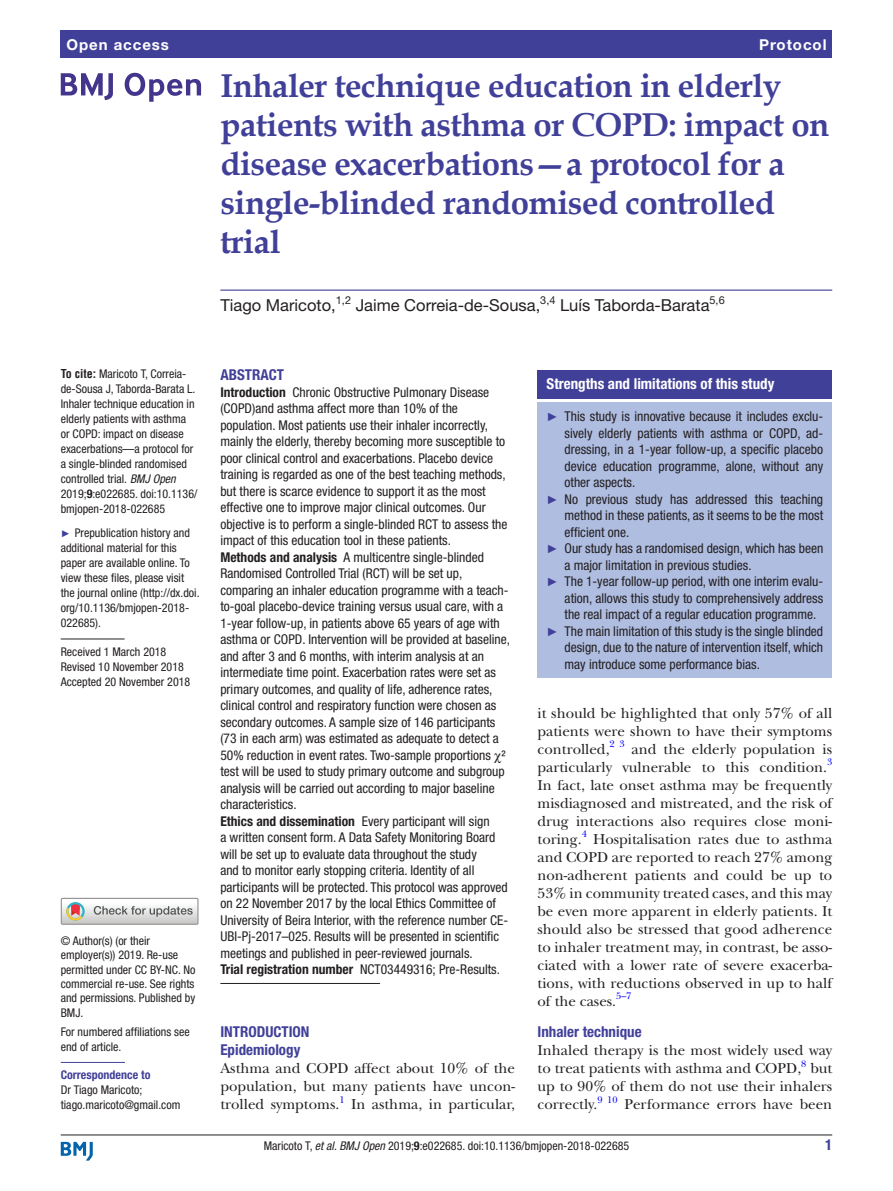
<style>
.page{position:relative;width:893px;height:1191px;background:#fff}
.page>*{position:absolute;margin:0;border:0;box-sizing:border-box;transform-origin:0 0}
.t1{font:700 33px/39px "Book Antiqua";letter-spacing:-.015em;color:#414099}
.t2{font:16.5px "Helvetica Neue LT Std";color:#231f20}
.t3{font:15px/18px "New Baskerville";color:#231f20;text-align:justify}
.t4{font:700 condensed 15px/18px "Helvetica Neue LT Std";color:#414099}
.t5{font:700 condensed 15px "Helvetica Neue LT Std";color:#fff}
.t6{font:700 15px "Helvetica Neue LT Std";letter-spacing:.065em;color:#fff}
.t7{font:condensed 13.5px/16.5px "Helvetica Neue LT Std";color:#231f20}
.t8{font:condensed 12px/15px "Helvetica Neue LT Std";color:#231f20}
.t9{font:700 condensed 12px "Helvetica Neue LT Std";color:#414099}
.t10{font:10.95px "Helvetica Neue LT Std";color:#231f20}
.t11{font:9.9px "New Baskerville";color:#00f}
.s1{font-family:"Helvetica LT Std";font-weight:700}
.s2{font-style:italic}
.s3{font-weight:700}
.s4{font-family:"Arial";font-stretch:normal;font-size:9.75px;color:#414099}
.s5{font-family:"Arial";font-stretch:normal;font-size:12px;color:#414099}
</style>
<div class="page">
<hr style="left:61px;top:1134px;width:771px;height:1px;background:#231f20">
<svg style="left:61px;top:1141px;width:32px;height:19px"></svg>
<div style="left:61px;top:31px;width:771px;height:27px;background:#414099"></div>
<hr style="left:220px;top:289px;width:612px;height:2px;background:#414099">
<hr style="left:61px;top:638px;width:64px;height:1px;background:#231f20">
<hr style="left:61px;top:1062px;width:64px;height:1px;background:#414099">
<svg style="left:61px;top:73px;width:52px;height:27px"></svg>
<svg style="left:125px;top:73px;width:76px;height:29px"></svg>
<div style="left:61px;top:897px;width:138px;height:27px;border:1px solid #969090"></div>
<svg style="left:61px;top:898px;width:137px;height:26px"></svg>
<hr style="left:220px;top:983px;width:160px;height:1px;background:#231f20">
<div style="left:538px;top:370px;width:294px;height:28px;background:#414099"></div>
<div style="left:538px;top:402px;width:294px;height:275px;background:#afbde1"></div>
<p class="t6" style="left:66px;top:35px;width:104px">Open access</p>
<p class="t6" style="left:759px;top:35px;width:69px">Protocol</p>
<h1 class="t1" style="left:220px;top:66px;width:610px">Inhaler technique education in elderly patients with asthma or COPD: impact on disease exacerbations—a protocol for a single-blinded randomised controlled trial</h1>
<p class="t2" style="left:220px;top:296px;width:117px">Tiago Maricoto,</p>
<p class="t10" style="left:336px;top:293px;width:17px">1,2</p>
<p class="t2" style="left:356px;top:296px;width:186px">Jaime Correia-de-Sousa,</p>
<p class="t10" style="left:540px;top:293px;width:17px">3,4</p>
<p class="t2" style="left:560px;top:296px;width:151px">Luís Taborda-Barata</p>
<p class="t10" style="left:709px;top:293px;width:17px">5,6</p>
<p class="t8" style="left:61px;top:366px;width:138px"><span class="s1">To cite:</span> Maricoto T, Correia&shy;de-Sousa J, Taborda-Barata L.<br>Inhaler technique education in elderly patients with asthma or COPD: impact on disease exacerbations—a protocol for a single-blinded randomised controlled trial. <span class="s2">BMJ Open<br></span>2019;<span class="s3">9</span>:e022685. doi:10.1136/ bmjopen-2018-022685</p>
<p class="t8" style="left:61px;top:525px;width:140px"><span class="s4">►</span> Prepublication history and additional material for this paper are available online. To view these files, please visit the journal online (http://dx.doi. org/10.1136/bmjopen-2018-<br>022685).</p>
<p class="t8" style="left:61px;top:644px;width:131px">Received 1 March 2018<br>Revised 10 November 2018<br>Accepted 20 November 2018</p>
<p class="t8" style="left:61px;top:933px;width:136px;line-height:14.4px">© Author(s) (or their employer(s)) 2019. Re-use permitted under CC BY-NC. No commercial re-use. See rights and permissions. Published by<br>BMJ.</p>
<p class="t8" style="left:61px;top:1024px;width:130px">For numbered affiliations see end of article.</p>
<p class="t9" style="left:61px;top:1067px;width:91px">Correspondence to</p>
<p class="t8" style="left:61px;top:1082px;width:121px">Dr Tiago Maricoto; tiago.maricoto@gmail.com</p>
<p class="t4" style="left:220px;top:366px;width:65px">Abstract</p>
<p class="t7" style="left:220px;top:384px;width:291px"><span class="s3">Introduction</span> Chronic Obstructive Pulmonary Disease (COPD)and asthma affect more than 10% of the population. Most patients use their inhaler incorrectly, mainly the elderly, thereby becoming more susceptible to poor clinical control and exacerbations. Placebo device training is regarded as one of the best teaching methods, but there is scarce evidence to support it as the most effective one to improve major clinical outcomes. Our objective is to perform a single-blinded RCT to assess the impact of this education tool in these patients.<br><span class="s3">Methods and analysis</span> A multicentre single-blinded Randomised Controlled Trial (RCT) will be set up, comparing an inhaler education programme with a teach&shy;to-goal placebo-device training versus usual care, with a 1-year follow-up, in patients above 65 years of age with asthma or COPD. Intervention will be provided at baseline, and after 3 and 6 months, with interim analysis at an intermediate time point. Exacerbation rates were set as primary outcomes, and quality of life, adherence rates, clinical control and respiratory function were chosen as secondary outcomes. A sample size of 146 participants (73 in each arm) was estimated as adequate to detect a 50% reduction in event rates. Two-sample proportions ² test will be used to study primary outcome and subgroup analysis will be carried out according to major baseline characteristics.<br><span class="s3">Ethics and dissemination</span> Every participant will sign<br>a written consent form. A Data Safety Monitoring Board will be set up to evaluate data throughout the study<br>and to monitor early stopping criteria. Identity of all participants will be protected. This protocol was approved on 22 November 2017 by the local Ethics Committee of University of Beira Interior, with the reference number CE-UBI-Pj-2017–025. Results will be presented in scientific meetings and published in peer-reviewed journals.<br><span class="s3">Trial registration number</span> NCT03449316; Pre-Results.</p>
<p class="t4" style="left:220px;top:1022px;width:91px">Introduction<br>Epidemiology</p>
<p class="t3" style="left:220px;top:1059px;width:296px">Asthma and COPD affect about 10% of the population, but many patients have uncon&shy;trolled symptoms.<sup>1</sup> In asthma, in particular,</p>
<p class="t5" style="left:547px;top:375px;width:229px">Strengths and limitations of this study</p>
<p class="t7" style="left:547px;top:408px;width:278px"><span class="s5">►</span> This study is innovative because it includes exclu-</p>
<p class="t7" style="left:565px;top:424px;width:260px">sively elderly patients with asthma or COPD, ad-</p>
<p class="t7" style="left:565px;top:441px;width:260px">dressing, in a 1-year follow-up, a specific placebo</p>
<p class="t7" style="left:565px;top:457px;width:260px">device education programme, alone, without any</p>
<p class="t7" style="left:565px;top:474px;width:72px">other aspects.</p>
<p class="t7" style="left:547px;top:490px;width:278px"><span class="s5">►</span> No previous study has addressed this teaching</p>
<p class="t7" style="left:565px;top:507px;width:260px">method in these patients, as it seems to be the most</p>
<p class="t7" style="left:565px;top:523px;width:66px">efficient one.</p>
<p class="t7" style="left:547px;top:540px;width:278px"><span class="s5">►</span> Our study has a randomised design, which has been</p>
<p class="t7" style="left:565px;top:556px;width:188px">a major limitation in previous studies.</p>
<p class="t7" style="left:547px;top:573px;width:278px"><span class="s5">►</span> The 1-year follow-up period, with one interim evalu-</p>
<p class="t7" style="left:565px;top:589px;width:260px">ation, allows this study to comprehensively address</p>
<p class="t7" style="left:565px;top:606px;width:253px">the real impact of a regular education programme.</p>
<p class="t7" style="left:547px;top:622px;width:278px"><span class="s5">►</span> The main limitation of this study is the single blinded</p>
<p class="t7" style="left:565px;top:639px;width:260px">design, due to the nature of intervention itself, which</p>
<p class="t7" style="left:565px;top:655px;width:197px">may introduce some performance bias.</p>
<p class="t3" style="left:538px;top:704px;width:296px">it should be highlighted that only 57% of all patients were shown to have their symptoms controlled,<sup>2</sup> <sup>3</sup></p>
<p class="t3" style="left:538px;top:740px;width:296px;text-indent:94px">and the elderly population is particularly vulnerable to this condition.</p>
<p class="t11" style="left:827px;top:756px;width:7px">3</p>
<p class="t3" style="left:538px;top:776px;width:296px">In fact, late onset asthma may be frequently misdiagnosed and mistreated, and the risk of drug interactions also requires close moni&shy;toring.</p>
<p class="t11" style="left:582px;top:828px;width:7px">4</p>
<p class="t3" style="left:538px;top:830px;width:296px;text-indent:56px">Hospitalisation rates due to asthma and COPD are reported to reach 27% among non-adherent patients and could be up to 53% in community treated cases, and this may be even more apparent in elderly patients. It should also be stressed that good adherence to inhaler treatment may, in contrast, be asso&shy;ciated with a lower rate of severe exacerba&shy;tions, with reductions observed in up to half of the cases.<sup>5–7</sup></p>
<p class="t4" style="left:538px;top:1022px;width:106px">Inhaler technique</p>
<p class="t3" style="left:538px;top:1041px;width:296px">Inhaled therapy is the most widely used way to treat patients with asthma and COPD,</p>
<p class="t11" style="left:801px;top:1057px;width:7px">8</p>
<p class="t3" style="left:538px;top:1059px;width:296px;text-indent:273px">but up to 90% of them do not use their inhalers correctly.</p>
<p class="t11" style="left:597px;top:1093px;width:22px">9 10</p>
<p class="t3" style="left:624px;top:1095px;width:209px">Performance errors have been</p>
<p class="t8" style="left:264px;top:1137px;width:367px">Maricoto T, <span class="s2">et al</span>. <span class="s2">BMJ Open</span> 2019;<span class="s3">9</span>:e022685. doi:10.1136/bmjopen-2018-022685</p>
<p class="t4" style="left:825px;top:1135px;width:9px">1</p>
</div>
